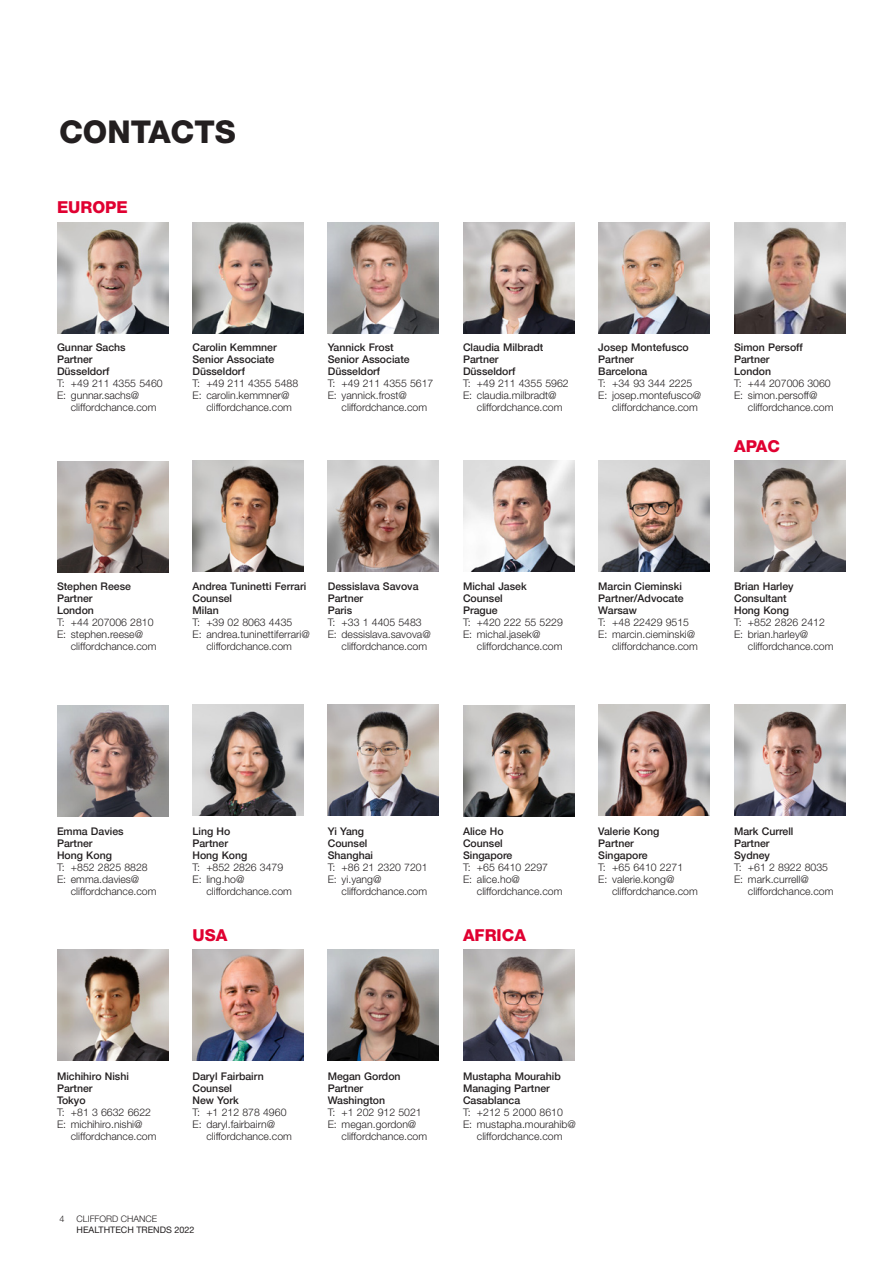
<style>
.page{position:relative;width:893px;height:1263px;background:#fff}
.page>*{position:absolute;margin:0;border:0;box-sizing:border-box;transform-origin:0 0}
.t1{font:800 31.5px "Helvetica Neue LT";color:#231f20}
.t2{font:800 16.5px "Helvetica Neue LT";color:#e00031}
.t3{font:300 10.5px/12px "Helvetica Neue LT";color:#231f20}
.t4{font:500 10.5px/12px "Helvetica Neue";color:#231f20}
.t5{font:9px "Helvetica Neue LT";color:#231f20}
.t6{font:300 9px "Helvetica Neue LT";color:#231f20}
</style>
<div class="page">
<img style="left:57px;top:950px;width:111px;height:111px">
<img style="left:734px;top:705px;width:111px;height:111px">
<img style="left:328px;top:705px;width:111px;height:111px">
<img style="left:598px;top:705px;width:111px;height:111px">
<img style="left:463px;top:705px;width:111px;height:111px">
<img style="left:598px;top:222px;width:111px;height:111px">
<img style="left:463px;top:222px;width:111px;height:111px">
<img style="left:328px;top:460px;width:111px;height:111px">
<img style="left:57px;top:705px;width:111px;height:111px">
<img style="left:328px;top:950px;width:111px;height:111px">
<img style="left:463px;top:950px;width:111px;height:111px">
<img style="left:463px;top:460px;width:111px;height:111px">
<img style="left:598px;top:460px;width:111px;height:111px">
<img style="left:192px;top:950px;width:111px;height:111px">
<img style="left:192px;top:705px;width:111px;height:111px">
<img style="left:57px;top:222px;width:111px;height:111px">
<img style="left:734px;top:222px;width:111px;height:111px">
<img style="left:57px;top:461px;width:111px;height:111px">
<img style="left:192px;top:460px;width:111px;height:111px">
<img style="left:734px;top:460px;width:111px;height:111px">
<img style="left:192px;top:222px;width:111px;height:111px">
<img style="left:328px;top:222px;width:111px;height:111px">
<h1 class="t1" style="left:59px;top:113px;width:178px">CONTACTS</h1>
<h2 class="t2" style="left:57px;top:197px;width:72px">EUROPE</h2>
<p class="t4" style="left:57px;top:341px;width:70px">Gunnar Sachs<br>Partner<br>Düsseldorf</p>
<p class="t3" style="left:57px;top:377px;width:107px">T: +49 211 4355 5460<br>E: gunnar.sachs@</p>
<p class="t3" style="left:71px;top:401px;width:87px">cliffordchance.com</p>
<p class="t4" style="left:192px;top:341px;width:86px">Carolin Kemmner<br>Senior Associate<br>Düsseldorf</p>
<p class="t3" style="left:192px;top:377px;width:107px">T: +49 211 4355 5488</p>
<p class="t3" style="left:192px;top:389px;width:99px">E: carolin.kemmner@</p>
<p class="t3" style="left:206px;top:401px;width:87px">cliffordchance.com</p>
<p class="t4" style="left:328px;top:341px;width:83px">Yannick Frost<br>Senior Associate<br>Düsseldorf</p>
<p class="t3" style="left:328px;top:377px;width:107px">T: +49 211 4355 5617<br>E: yannick.frost@</p>
<p class="t3" style="left:342px;top:401px;width:87px">cliffordchance.com</p>
<p class="t4" style="left:463px;top:341px;width:82px">Claudia Milbradt<br>Partner<br>Düsseldorf</p>
<p class="t3" style="left:463px;top:377px;width:107px">T: +49 211 4355 5962<br>E: claudia.milbradt@</p>
<p class="t3" style="left:477px;top:401px;width:87px">cliffordchance.com</p>
<p class="t4" style="left:598px;top:341px;width:92px">Josep Montefusco<br>Partner<br>Barcelona</p>
<p class="t3" style="left:598px;top:377px;width:96px">T: +34 93 344 2225</p>
<p class="t3" style="left:598px;top:389px;width:104px">E: josep.montefusco@</p>
<p class="t3" style="left:612px;top:401px;width:87px">cliffordchance.com</p>
<p class="t4" style="left:734px;top:341px;width:70px">Simon Persoff<br>Partner<br>London</p>
<p class="t3" style="left:734px;top:377px;width:98px">T: +44 207006 3060<br>E: simon.persoff@</p>
<p class="t3" style="left:748px;top:401px;width:87px">cliffordchance.com</p>
<h2 class="t2" style="left:734px;top:436px;width:47px">APAC</h2>
<p class="t4" style="left:57px;top:580px;width:76px">Stephen Reese<br>Partner<br>London</p>
<p class="t3" style="left:57px;top:616px;width:98px">T: +44 207006 2810<br>E: stephen.reese@</p>
<p class="t3" style="left:71px;top:640px;width:87px">cliffordchance.com</p>
<p class="t4" style="left:192px;top:580px;width:115px">Andrea Tuninetti Ferrari<br>Counsel<br>Milan</p>
<p class="t3" style="left:192px;top:616px;width:101px">T: +39 02 8063 4435</p>
<p class="t3" style="left:192px;top:628px;width:119px">E: andrea.tuninettiferrari@</p>
<p class="t3" style="left:206px;top:640px;width:87px">cliffordchance.com</p>
<p class="t4" style="left:328px;top:580px;width:92px">Dessislava Savova<br>Partner<br>Paris</p>
<p class="t3" style="left:328px;top:616px;width:96px">T: +33 1 4405 5483</p>
<p class="t3" style="left:328px;top:628px;width:104px">E: dessislava.savova@</p>
<p class="t3" style="left:342px;top:640px;width:87px">cliffordchance.com</p>
<p class="t4" style="left:463px;top:580px;width:65px">Michal Jasek<br>Counsel<br>Prague</p>
<p class="t3" style="left:463px;top:616px;width:101px">T: +420 222 55 5229<br>E: michal.jasek@</p>
<p class="t3" style="left:477px;top:640px;width:87px">cliffordchance.com</p>
<p class="t4" style="left:598px;top:580px;width:87px">Marcin Cieminski<br>Partner/Advocate<br>Warsaw</p>
<p class="t3" style="left:598px;top:616px;width:92px">T: +48 22429 9515</p>
<p class="t3" style="left:598px;top:628px;width:98px">E: marcin.cieminski@</p>
<p class="t3" style="left:612px;top:640px;width:87px">cliffordchance.com</p>
<p class="t4" style="left:734px;top:580px;width:61px">Brian Harley<br>Consultant<br>Hong Kong</p>
<p class="t3" style="left:734px;top:616px;width:92px">T: +852 2826 2412<br>E: brian.harley@</p>
<p class="t3" style="left:748px;top:640px;width:87px">cliffordchance.com</p>
<p class="t4" style="left:57px;top:825px;width:68px">Emma Davies<br>Partner<br>Hong Kong</p>
<p class="t3" style="left:57px;top:861px;width:92px">T: +852 2825 8828</p>
<p class="t3" style="left:57px;top:873px;width:84px">E: emma.davies@</p>
<p class="t3" style="left:71px;top:885px;width:87px">cliffordchance.com</p>
<p class="t4" style="left:192px;top:825px;width:56px">Ling Ho<br>Partner<br>Hong Kong</p>
<p class="t3" style="left:192px;top:861px;width:92px">T: +852 2826 3479<br>E: ling.ho@</p>
<p class="t3" style="left:206px;top:885px;width:87px">cliffordchance.com</p>
<p class="t4" style="left:328px;top:825px;width:47px">Yi Yang<br>Counsel<br>Shanghai</p>
<p class="t3" style="left:328px;top:861px;width:101px">T: +86 21 2320 7201<br>E: yi.yang@</p>
<p class="t3" style="left:342px;top:885px;width:87px">cliffordchance.com</p>
<p class="t4" style="left:463px;top:825px;width:51px">Alice Ho<br>Counsel<br>Singapore</p>
<p class="t3" style="left:463px;top:861px;width:86px">T: +65 6410 2297<br>E: alice.ho@</p>
<p class="t3" style="left:477px;top:885px;width:87px">cliffordchance.com</p>
<h2 class="t2" style="left:192px;top:926px;width:36px">USA</h2>
<h2 class="t2" style="left:463px;top:926px;width:64px">AFRICA</h2>
<p class="t4" style="left:598px;top:825px;width:62px">Valerie Kong<br>Partner<br>Singapore</p>
<p class="t3" style="left:598px;top:861px;width:86px">T: +65 6410 2271</p>
<p class="t3" style="left:598px;top:873px;width:78px">E: valerie.kong@</p>
<p class="t3" style="left:612px;top:885px;width:87px">cliffordchance.com</p>
<p class="t4" style="left:734px;top:825px;width:61px">Mark Currell<br>Partner<br>Sydney</p>
<p class="t3" style="left:734px;top:861px;width:96px">T: +61 2 8922 8035<br>E: mark.currell@</p>
<p class="t3" style="left:748px;top:885px;width:87px">cliffordchance.com</p>
<p class="t4" style="left:57px;top:1070px;width:73px">Michihiro Nishi<br>Partner<br>Tokyo</p>
<p class="t3" style="left:57px;top:1106px;width:96px">T: +81 3 6632 6622</p>
<p class="t3" style="left:57px;top:1118px;width:87px">E: michihiro.nishi@</p>
<p class="t3" style="left:71px;top:1130px;width:87px">cliffordchance.com</p>
<p class="t4" style="left:192px;top:1070px;width:73px">Daryl Fairbairn<br>Counsel<br>New York</p>
<p class="t3" style="left:192px;top:1106px;width:96px">T: +1 212 878 4960<br>E: daryl.fairbairn@</p>
<p class="t3" style="left:206px;top:1130px;width:87px">cliffordchance.com</p>
<p class="t6" style="left:60px;top:1213px;width:7px">4</p>
<p class="t6" style="left:77px;top:1213px;width:82px">CLIFFORD CHANCE</p>
<p class="t5" style="left:77px;top:1224px;width:119px">HEALTHTECH TRENDS 2022</p>
<p class="t4" style="left:328px;top:1070px;width:74px">Megan Gordon<br>Partner<br>Washington</p>
<p class="t3" style="left:328px;top:1106px;width:96px">T: +1 202 912 5021</p>
<p class="t3" style="left:328px;top:1118px;width:90px">E: megan.gordon@</p>
<p class="t3" style="left:342px;top:1130px;width:87px">cliffordchance.com</p>
<p class="t4" style="left:463px;top:1070px;width:99px">Mustapha Mourahib<br>Managing Partner<br>Casablanca</p>
<p class="t3" style="left:463px;top:1106px;width:101px">T: +212 5 2000 8610</p>
<p class="t3" style="left:463px;top:1118px;width:114px">E: mustapha.mourahib@</p>
<p class="t3" style="left:477px;top:1130px;width:87px">cliffordchance.com</p>
</div>
